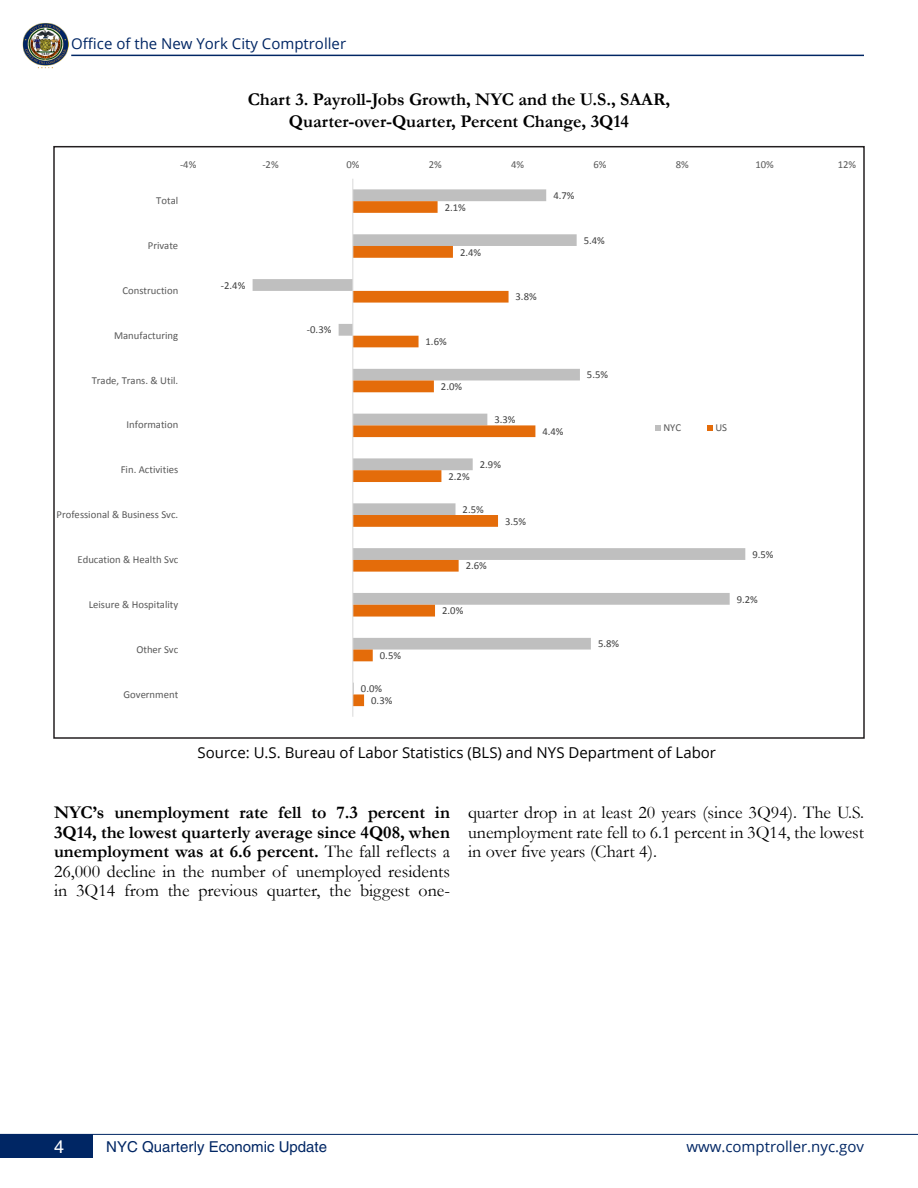
<style>
.page{position:relative;width:918px;height:1188px;background:#fff}
.page>*{position:absolute;margin:0;border:0;box-sizing:border-box;transform-origin:0 0}
.Table_paragraph{font:700 18px/19.5px "Garamond";color:#000;text-align:justify}
.Table_paragraph-2{font:18px/19.5px "Garamond";color:#000;text-align:justify}
.t1{font:18px "Helvetica";color:#fff}
.Table_paragraph-3{font:15px "Open Sans";color:#000}
.t2{font:15px "Open Sans";color:#002664}
.t3{font:15px "Helvetica";color:#002664}
.t4{font:10.65px "Calibri";color:#595959}
.t5{font:10.65px "Calibri";color:#404040}
.s1{font-weight:400}
</style>
<div class="page">
<img style="left:23px;top:23px;width:45px;height:45px">
<hr style="left:71px;top:55px;width:793px;height:1px;background:#002664">
<div style="left:0;top:1134px;width:92px;height:23px;background:#002664"></div>
<hr style="left:0;top:1134px;width:918px;height:1px;background:#002664">
<svg style="left:253px;top:189px;width:492px;height:461px"></svg>
<svg style="left:353px;top:201px;width:182px;height:505px"></svg>
<hr style="left:352px;top:179px;width:1px;height:538px;background:#d9d9d9">
<svg style="left:655px;top:425px;width:6px;height:6px"></svg>
<svg style="left:707px;top:425px;width:6px;height:6px"></svg>
<p class="t2" style="left:71px;top:33px;width:276px">Office of the New York City Comptroller</p>
<p class="Table_paragraph" style="left:248px;top:90px;width:424px">Chart 3. Payroll-Jobs Growth, NYC and the U.S., SAAR,</p>
<p class="Table_paragraph" style="left:289px;top:112px;width:342px">Quarter-over-Quarter, Percent Change, 3Q14</p>
<p class="t4" style="left:180px;top:157px;width:18px">-4%</p>
<p class="t4" style="left:262px;top:157px;width:18px">-2%</p>
<p class="t4" style="left:346px;top:157px;width:15px">0%</p>
<p class="t4" style="left:429px;top:157px;width:15px">2%</p>
<p class="t4" style="left:511px;top:157px;width:15px">4%</p>
<p class="t4" style="left:593px;top:157px;width:15px">6%</p>
<p class="t4" style="left:676px;top:157px;width:15px">8%</p>
<p class="t4" style="left:755px;top:157px;width:20px">10%</p>
<p class="t4" style="left:838px;top:157px;width:20px">12%</p>
<p class="t4" style="left:156px;top:193px;width:23px">Total</p>
<p class="t4" style="left:148px;top:238px;width:32px">Private</p>
<p class="t4" style="left:123px;top:283px;width:57px">Construction</p>
<p class="t4" style="left:114px;top:328px;width:66px">Manufacturing</p>
<p class="t4" style="left:92px;top:373px;width:88px">Trade, Trans. &amp; Util.</p>
<p class="t4" style="left:127px;top:418px;width:53px">Information</p>
<p class="t4" style="left:121px;top:462px;width:59px">Fin. Activities</p>
<p class="t4" style="left:57px;top:507px;width:123px">Professional &amp; Business Svc.</p>
<p class="t4" style="left:78px;top:552px;width:102px">Education &amp; Health Svc</p>
<p class="t4" style="left:89px;top:597px;width:91px">Leisure &amp; Hospitality</p>
<p class="t4" style="left:136px;top:642px;width:43px">Other Svc</p>
<p class="t4" style="left:123px;top:687px;width:56px">Government</p>
<p class="t5" style="left:221px;top:278px;width:26px">-2.4%</p>
<p class="t5" style="left:307px;top:322px;width:26px">-0.3%</p>
<p class="t5" style="left:380px;top:648px;width:23px">0.5%</p>
<p class="t5" style="left:371px;top:693px;width:23px">0.3%</p>
<p class="t5" style="left:361px;top:681px;width:23px">0.0%</p>
<p class="t5" style="left:445px;top:200px;width:23px">2.1%</p>
<p class="t5" style="left:460px;top:245px;width:23px">2.4%</p>
<p class="t5" style="left:553px;top:188px;width:23px">4.7%</p>
<p class="t5" style="left:584px;top:233px;width:23px">5.4%</p>
<p class="t5" style="left:516px;top:289px;width:23px">3.8%</p>
<p class="t5" style="left:426px;top:334px;width:23px">1.6%</p>
<p class="t5" style="left:441px;top:379px;width:23px">2.0%</p>
<p class="t5" style="left:494px;top:412px;width:23px">3.3%</p>
<p class="t5" style="left:480px;top:457px;width:23px">2.9%</p>
<p class="t5" style="left:463px;top:502px;width:23px">2.5%</p>
<p class="t5" style="left:449px;top:469px;width:23px">2.2%</p>
<p class="t5" style="left:505px;top:514px;width:23px">3.5%</p>
<p class="t5" style="left:542px;top:424px;width:23px">4.4%</p>
<p class="t5" style="left:587px;top:367px;width:23px">5.5%</p>
<p class="t5" style="left:466px;top:559px;width:23px">2.6%</p>
<p class="t5" style="left:442px;top:603px;width:23px">2.0%</p>
<p class="t5" style="left:598px;top:636px;width:23px">5.8%</p>
<p class="t4" style="left:663px;top:420px;width:19px">NYC</p>
<p class="t4" style="left:715px;top:420px;width:13px">US</p>
<p class="t5" style="left:752px;top:547px;width:23px">9.5%</p>
<p class="t5" style="left:737px;top:592px;width:23px">9.2%</p>
<p class="Table_paragraph-3" style="left:198px;top:743px;width:520px">Source: U.S. Bureau of Labor Statistics (BLS) and NYS Department of Labor</p>
<p class="Table_paragraph" style="left:54px;top:803px;width:398px">NYC’s unemployment rate fell to 7.3 percent in 3Q14, the lowest quarterly average since 4Q08, when unemployment was at 6.6 percent. <span class="s1">The fall reflects a 26,000 decline in the number of unemployed residents in 3Q14 from the previous quarter, the biggest one-</span></p>
<p class="Table_paragraph-2" style="left:468px;top:802px;width:398px">quarter drop in at least 20 years (since 3Q94). The U.S. unemployment rate fell to 6.1 percent in 3Q14, the lowest in over five years (Chart 4).</p>
<p class="t1" style="left:54px;top:1136px;width:12px">4</p>
<p class="t3" style="left:106px;top:1138px;width:222px">NYC Quarterly Economic Update</p>
<p class="t2" style="left:686px;top:1136px;width:179px">www.comptroller.nyc.gov</p>
</div>
